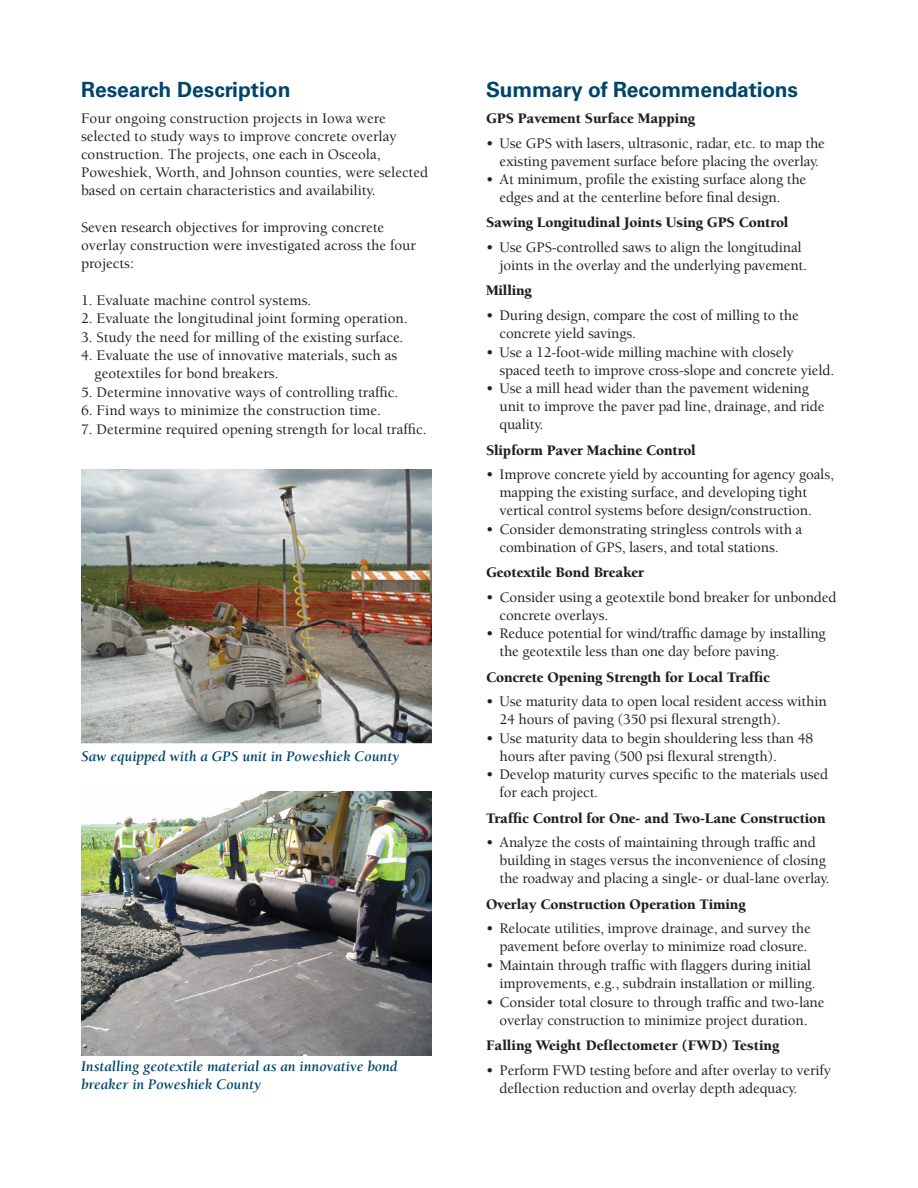
<style>
.page{position:relative;width:918px;height:1188px;background:#fff}
.page>*{position:absolute;margin:0;border:0;box-sizing:border-box;transform-origin:0 0}
.head_1{font:700 21px "Univers";letter-spacing:-.01em;color:#00446a}
.first_bullets{font:500 15px/18px "Berkeley";letter-spacing:-.01em;color:#231f20}
.Body_text{font:500 15px/18px "Berkeley";color:#231f20}
.head_2{font:900 15px "Berkeley";letter-spacing:-.01em;color:#231f20}
.t1{font:italic 700 15px/18px "Berkeley";color:#00446a}
</style>
<div class="page">
<img style="left:81px;top:792px;width:351px;height:263px">
<img style="left:81px;top:470px;width:351px;height:274px">
<p class="head_1" style="left:81px;top:77px;width:211px">Research Description</p>
<p class="Body_text" style="left:81px;top:109px;width:349px">Four ongoing construction projects in Iowa were selected to study ways to improve concrete overlay construction. The projects, one each in Osceola, Poweshiek, Worth, and Johnson counties, were selected based on certain characteristics and availability.</p>
<p class="Body_text" style="left:81px;top:218px;width:337px">Seven research objectives for improving concrete overlay construction were investigated across the four projects:</p>
<p class="first_bullets" style="left:81px;top:291px;width:232px">1. Evaluate machine control systems.</p>
<p class="first_bullets" style="left:81px;top:310px;width:328px">2. Evaluate the longitudinal joint forming operation.</p>
<p class="first_bullets" style="left:81px;top:328px;width:324px">3. Study the need for milling of the existing surface.</p>
<p class="first_bullets" style="left:94px;top:347px;width:304px;text-indent:-14px">4. Evaluate the use of innovative materials, such as geotextiles for bond breakers.</p>
<p class="first_bullets" style="left:81px;top:383px;width:319px">5. Determine innovative ways of controlling traffic.</p>
<p class="first_bullets" style="left:81px;top:402px;width:302px">6. Find ways to minimize the construction time.</p>
<p class="first_bullets" style="left:81px;top:420px;width:347px">7. Determine required opening strength for local traffic.</p>
<p class="t1" style="left:81px;top:748px;width:320px">Saw equipped with a GPS unit in Poweshiek County</p>
<p class="t1" style="left:81px;top:1057px;width:318px">Installing geotextile material as an innovative bond breaker in Poweshiek County</p>
<p class="head_1" style="left:486px;top:77px;width:314px">Summary of Recommendations</p>
<p class="head_2" style="left:486px;top:110px;width:210px">GPS Pavement Surface Mapping</p>
<p class="first_bullets" style="left:486px;top:134px;width:340px;text-align:center">• Use GPS with lasers, ultrasonic, radar, etc. to map the existing pavement surface before placing the overlay.</p>
<p class="first_bullets" style="left:500px;top:171px;width:308px;text-indent:-14px">• At minimum, profile the existing surface along the edges and at the centerline before final design.</p>
<p class="head_2" style="left:486px;top:215px;width:304px">Sawing Longitudinal Joints Using GPS Control</p>
<p class="first_bullets" style="left:500px;top:239px;width:309px;text-indent:-14px">• Use GPS-controlled saws to align the longitudinal joints in the overlay and the underlying pavement.</p>
<p class="head_2" style="left:486px;top:283px;width:47px">Milling</p>
<p class="first_bullets" style="left:500px;top:307px;width:301px;text-indent:-14px">• During design, compare the cost of milling to the concrete yield savings.</p>
<p class="first_bullets" style="left:500px;top:343px;width:336px;text-indent:-14px">• Use a 12-foot-wide milling machine with closely spaced teeth to improve cross-slope and concrete yield.</p>
<p class="first_bullets" style="left:500px;top:380px;width:327px;text-indent:-14px">• Use a mill head wider than the pavement widening unit to improve the paver pad line, drainage, and ride quality.</p>
<p class="head_2" style="left:486px;top:442px;width:211px">Slipform Paver Machine Control</p>
<p class="first_bullets" style="left:500px;top:466px;width:336px;text-indent:-14px">• Improve concrete yield by accounting for agency goals, mapping the existing surface, and developing tight vertical control systems before design/construction.</p>
<p class="first_bullets" style="left:500px;top:520px;width:304px;text-indent:-14px">• Consider demonstrating stringless controls with a combination of GPS, lasers, and total stations.</p>
<p class="head_2" style="left:486px;top:564px;width:160px">Geotextile Bond Breaker</p>
<p class="first_bullets" style="left:500px;top:588px;width:338px;text-indent:-14px">• Consider using a geotextile bond breaker for unbonded concrete overlays.</p>
<p class="first_bullets" style="left:500px;top:625px;width:328px;text-indent:-14px">• Reduce potential for wind/traffic damage by installing the geotextile less than one day before paving.</p>
<p class="head_2" style="left:486px;top:669px;width:286px">Concrete Opening Strength for Local Traffic</p>
<p class="first_bullets" style="left:500px;top:693px;width:329px;text-indent:-14px">• Use maturity data to open local resident access within<br>24 hours of paving (350 psi flexural strength).</p>
<p class="first_bullets" style="left:500px;top:729px;width:315px;text-indent:-14px">• Use maturity data to begin shouldering less than 48 hours after paving (500 psi flexural strength).</p>
<p class="first_bullets" style="left:500px;top:766px;width:330px;text-indent:-14px">• Develop maturity curves specific to the materials used for each project.</p>
<p class="head_2" style="left:486px;top:810px;width:341px">Traffic Control for One- and Two-Lane Construction</p>
<p class="first_bullets" style="left:500px;top:834px;width:332px;text-indent:-14px">• Analyze the costs of maintaining through traffic and building in stages versus the inconvenience of closing the roadway and placing a single- or dual-lane overlay.</p>
<p class="head_2" style="left:486px;top:896px;width:261px">Overlay Construction Operation Timing</p>
<p class="first_bullets" style="left:486px;top:920px;width:326px;text-align:right">• Relocate utilities, improve drainage, and survey the pavement before overlay to minimize road closure.</p>
<p class="first_bullets" style="left:500px;top:957px;width:318px;text-indent:-14px">• Maintain through traffic with flaggers during initial improvements, e.g., subdrain installation or milling.</p>
<p class="first_bullets" style="left:486px;top:993px;width:340px;text-align:center">• Consider total closure to through traffic and two-lane overlay construction to minimize project duration.</p>
<p class="head_2" style="left:486px;top:1037px;width:295px">Falling Weight Deflectometer (FWD) Testing</p>
<p class="first_bullets" style="left:500px;top:1061px;width:333px;text-indent:-14px">• Perform FWD testing before and after overlay to verify deflection reduction and overlay depth adequacy.</p>
</div>
